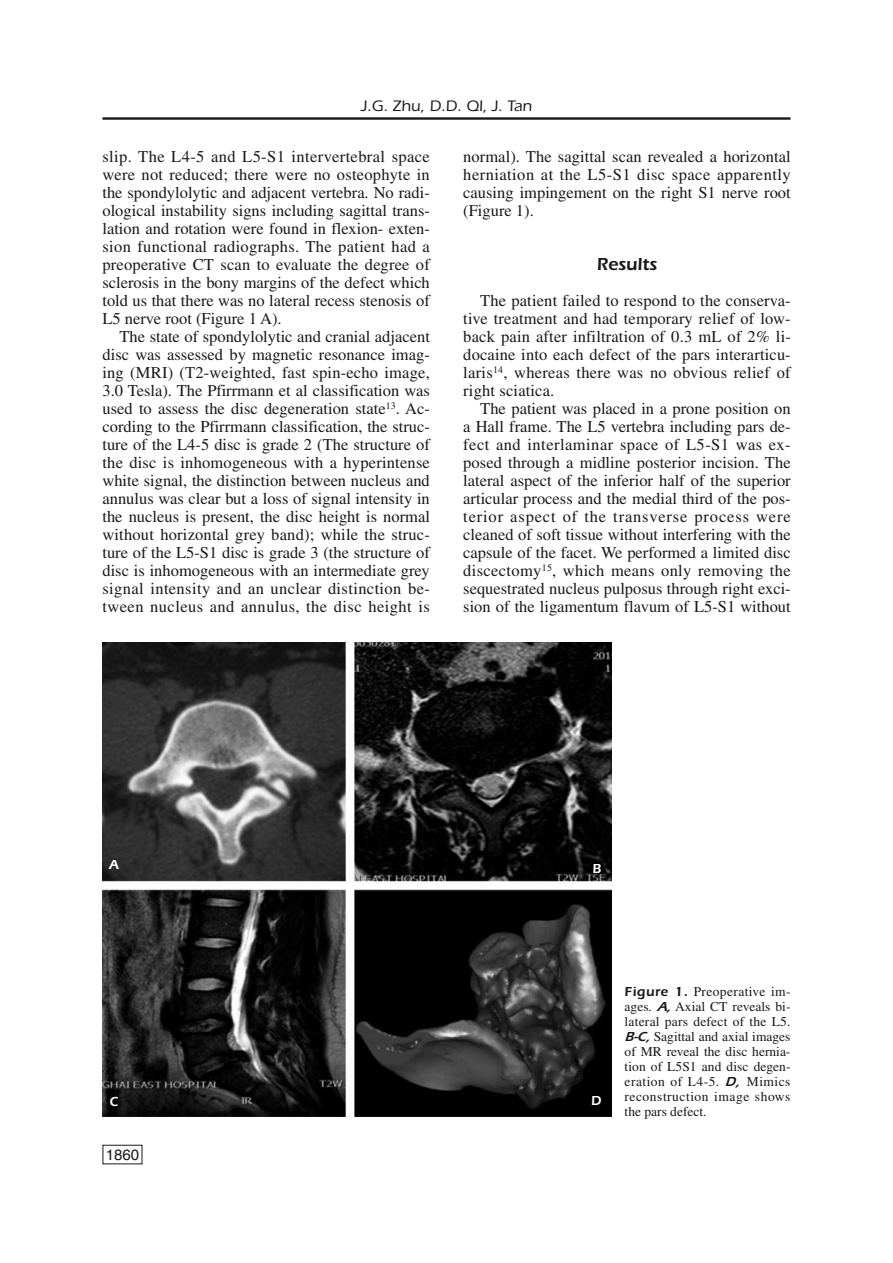
<style>
.page{position:relative;width:893px;height:1263px;background:#fff}
.page>*{position:absolute;margin:0;border:0;box-sizing:border-box;transform-origin:0 0}
.t1{font:600 18px "Itc Eras";color:#191919}
.t2{font:16.5px/18px "Times";color:#191919;text-align:justify}
.t3{font:500 15.75px "Itc Eras";color:#191919}
.t4{font:15px "Helvetica";color:#191919}
.t5{font:13.5px/15px "Times";letter-spacing:.035em;color:#191919;text-align:justify}
.t6{font:13.5px "Eras Demi";color:#fff}
.s1{font-family:"Itc Eras";font-weight:600}
.s2{font-family:"Eras Demi";font-style:italic}
</style>
<div class="page">
<img style="left:102px;top:643px;width:510px;height:473px">
<hr style="left:102px;top:117px;width:688px;height:3px;background:#191919">
<p class="t3" style="left:361px;top:101px;width:172px">J.G. Zhu, D.D. QI, J. Tan</p>
<p class="t2" style="left:463px;top:149px;width:329px">normal). The sagittal scan revealed a horizontal herniation at the L5-S1 disc space apparently causing impingement on the right S1 nerve root (Figure 1).</p>
<p class="t1" style="left:597px;top:258px;width:62px">Results</p>
<p class="t2" style="left:463px;top:293px;width:329px;text-indent:17px">The patient failed to respond to the conserva&shy;tive treatment and had temporary relief of low&shy;back pain after infiltration of 0.3 mL of 2% li&shy;docaine into each defect of the pars interarticu&shy;laris<sup>14</sup>, whereas there was no obvious relief of right sciatica.</p>
<p class="t2" style="left:463px;top:401px;width:329px;text-indent:17px">The patient was placed in a prone position on a Hall frame. The L5 vertebra including pars de&shy;fect and interlaminar space of L5-S1 was ex&shy;posed through a midline posterior incision. The lateral aspect of the inferior half of the superior articular process and the medial third of the pos&shy;terior aspect of the transverse process were cleaned of soft tissue without interfering with the capsule of the facet. We performed a limited disc discectomy<sup>15</sup>, which means only removing the sequestrated nucleus pulposus through right exci&shy;sion of the ligamentum flavum of L5-S1 without</p>
<p class="t2" style="left:102px;top:149px;width:329px">slip. The L4-5 and L5-S1 intervertebral space were not reduced; there were no osteophyte in the spondylolytic and adjacent vertebra. No radi&shy;ological instability signs including sagittal trans&shy;lation and rotation were found in flexion- exten&shy;sion functional radiographs. The patient had a preoperative CT scan to evaluate the degree of sclerosis in the bony margins of the defect which told us that there was no lateral recess stenosis of L5 nerve root (Figure 1 A).</p>
<p class="t2" style="left:102px;top:329px;width:329px;text-indent:17px">The state of spondylolytic and cranial adjacent disc was assessed by magnetic resonance imag&shy;ing (MRI) (T2-weighted, fast spin-echo image, 3.0 Tesla). The Pfirrmann et al classification was used to assess the disc degeneration state<sup>13</sup>. Ac&shy;cording to the Pfirrmann classification, the struc&shy;ture of the L4-5 disc is grade 2 (The structure of the disc is inhomogeneous with a hyperintense white signal, the distinction between nucleus and annulus was clear but a loss of signal intensity in the nucleus is present, the disc height is normal without horizontal grey band); while the struc&shy;ture of the L5-S1 disc is grade 3 (the structure of disc is inhomogeneous with an intermediate grey signal intensity and an unclear distinction be&shy;tween nucleus and annulus, the disc height is</p>
<p class="t6" style="left:109px;top:857px;width:11px">A</p>
<p class="t6" style="left:593px;top:860px;width:10px">B</p>
<p class="t6" style="left:109px;top:1093px;width:10px">C</p>
<p class="t6" style="left:591px;top:1092px;width:12px">D</p>
<p class="t4" style="left:106px;top:1149px;width:35px">1860</p>
<p class="t5" style="left:625px;top:985px;width:167px"><span class="s1">Figure 1.</span> Preoperative im&shy;ages. <span class="s2">A,</span> Axial CT reveals bi&shy;lateral pars defect of the L5.<br><span class="s2">B-C,</span> Sagittal and axial images of MR reveal the disc hernia&shy;tion of L5S1 and disc degen&shy;eration of L4-5. <span class="s2">D,</span> Mimics reconstruction image shows the pars defect.</p>
</div>
